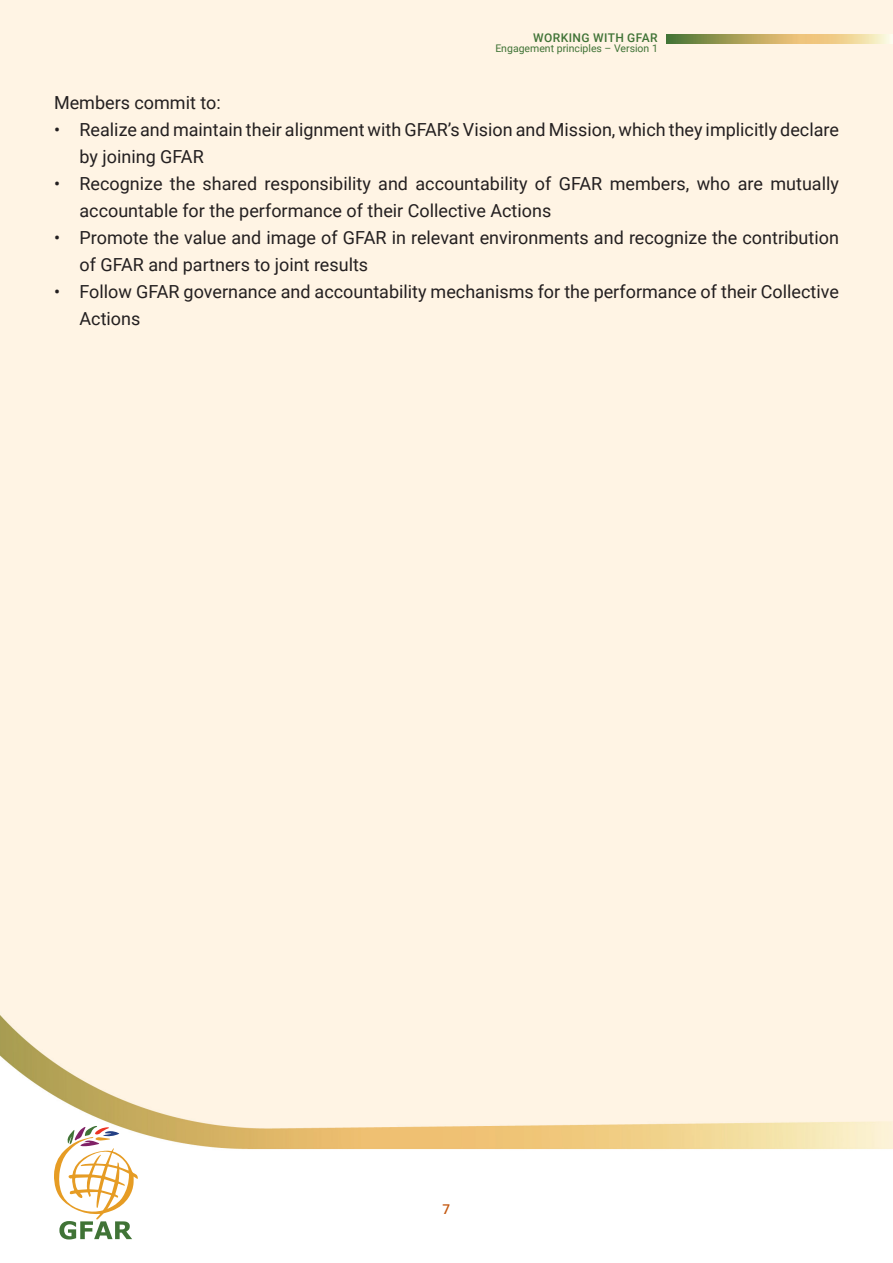
<style>
.page{position:relative;width:893px;height:1263px;background:#fff}
.page>*{position:absolute;margin:0;border:0;box-sizing:border-box;transform-origin:0 0}
.t1{font:18px/27px "Roboto";color:#231f20}
.t2{font:500 13.5px "Roboto";color:#c45911}
.t3{font:500 12px "Roboto";letter-spacing:.035em;color:#407336}
.t4{font:10.5px "Roboto";color:#407336}
</style>
<div class="page">
<img style="left:0;top:0;width:893px;height:1240px">
<svg style="left:54px;top:1126px;width:84px;height:113px"></svg>
<img style="left:666px;top:34px;width:227px;height:9px">
<p class="t3" style="left:533px;top:29px;width:126px">WORKING WITH GFAR</p>
<p class="t4" style="left:495px;top:41px;width:164px">Engagement principles – Version 1</p>
<p class="t1" style="left:54px;top:89px;width:168px">Members commit to:</p>
<p class="t1" style="left:80px;top:116px;width:761px;text-indent:-26px">• Realize and maintain their alignment with GFAR’s Vision and Mission, which they implicitly declare by joining GFAR</p>
<p class="t1" style="left:80px;top:170px;width:761px;text-indent:-26px">• Recognize the shared responsibility and accountability of GFAR members, who are mutually accountable for the performance of their Collective Actions</p>
<p class="t1" style="left:80px;top:224px;width:761px;text-indent:-26px">• Promote the value and image of GFAR in relevant environments and recognize the contribution of GFAR and partners to joint results</p>
<p class="t1" style="left:80px;top:278px;width:761px;text-indent:-26px">• Follow GFAR governance and accountability mechanisms for the performance of their Collective<br>Actions</p>
<p class="t2" style="left:443px;top:1199px;width:9px">7</p>
</div>
